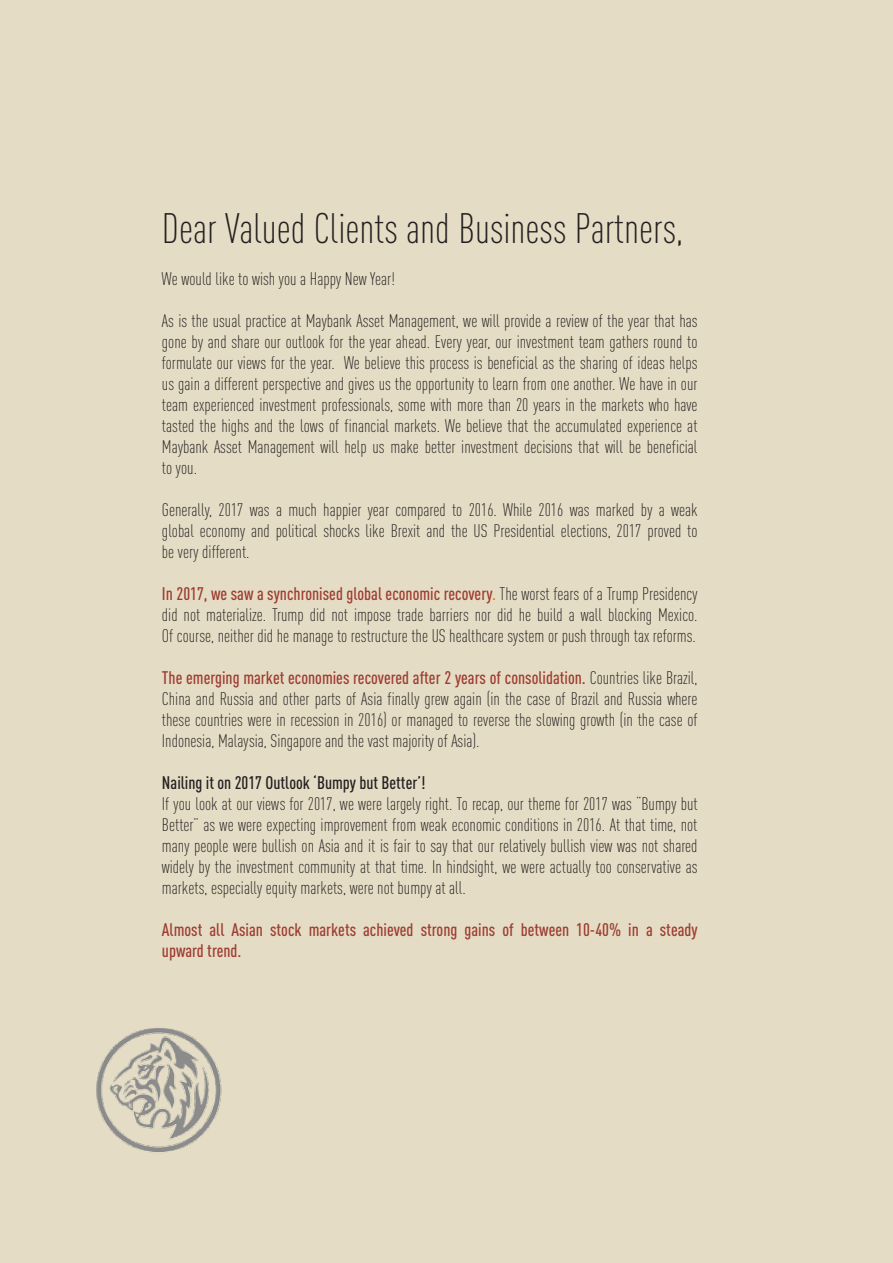
<style>
.page{position:relative;width:893px;height:1263px;background:#e4dcc4}
.page>*{position:absolute;margin:0;border:0;box-sizing:border-box;transform-origin:0 0}
.t1{font:300 42px "DIN Cond";color:#231f20}
.t2{font:300 18px/21px "DIN Cond";color:#231f20;text-align:justify}
.t3{font:500 18px/21px "DIN Cond";color:rgb(150 41 31/.9)}
.t4{font:500 18px "DIN Cond";color:#231f20}
.s1{font-weight:500;color:rgb(150 41 31/.9)}
.s2{font-weight:500;color:#f47421}
</style>
<div class="page">
<img style="left:96px;top:1028px;width:126px;height:125px">
<h1 class="t1" style="left:162px;top:204px;width:523px">Dear Valued Clients and Business Partners,</h1>
<p class="t2" style="left:162px;top:268px;width:235px">We would like to wish you a Happy New Year!</p>
<p class="t2" style="left:162px;top:310px;width:537px">As is the usual practice at Maybank Asset Management, we will provide a review of the year that has gone by and share our outlook for the year ahead. Every year, our investment team gathers round to formulate our views for the year. We believe this process is beneficial as the sharing of ideas helps us gain a different perspective and gives us the opportunity to learn from one another. We have in our team experienced investment professionals, some with more than 20 years in the markets who have tasted the highs and the lows of financial markets. We believe that the accumulated experience at Maybank Asset Management will help us make better investment decisions that will be beneficial to you.</p>
<p class="t2" style="left:162px;top:499px;width:537px">Generally, 2017 was a much happier year compared to 2016. While 2016 was marked by a weak global economy and political shocks like Brexit and the US Presidential elections, 2017 proved to be very different.</p>
<p class="t2" style="left:162px;top:583px;width:537px"><span class="s1">In 2017, we saw a synchronised global economic recovery</span><span class="s2">.</span> The worst fears of a Trump Presidency did not materialize. Trump did not impose trade barriers nor did he build a wall blocking Mexico.<br>Of course, neither did he manage to restructure the US healthcare system or push through tax reforms.</p>
<p class="t2" style="left:162px;top:667px;width:537px"><span class="s1">The emerging market economies recovered after 2 years of consolidation.</span> Countries like Brazil, China and Russia and other parts of Asia finally grew again (in the case of Brazil and Russia where these countries were in recession in 2016) or managed to reverse the slowing growth (in the case of Indonesia, Malaysia, Singapore and the vast majority of Asia).</p>
<p class="t4" style="left:162px;top:772px;width:265px">Nailing it on 2017 Outlook ‘Bumpy but Better’!</p>
<p class="t2" style="left:162px;top:793px;width:537px">If you look at our views for 2017, we were largely right. To recap, our theme for 2017 was “Bumpy but Better” as we were expecting improvement from weak economic conditions in 2016. At that time, not many people were bullish on Asia and it is fair to say that our relatively bullish view was not shared widely by the investment community at that time. In hindsight, we were actually too conservative as markets, especially equity markets, were not bumpy at all.</p>
<p class="t3" style="left:162px;top:919px;width:537px">Almost all Asian stock markets achieved strong gains of between 10-40% in a steady upward trend.</p>
</div>
